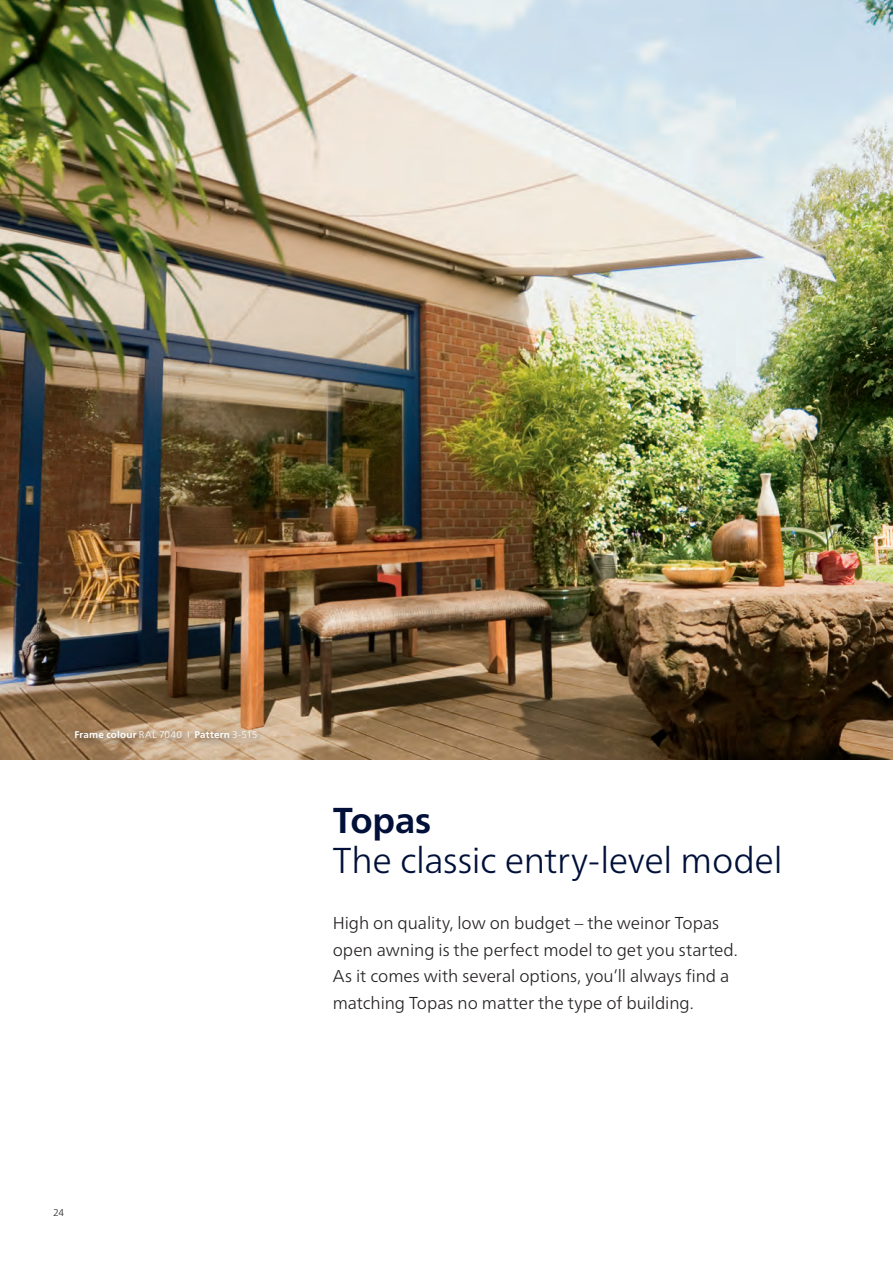
<style>
.page{position:relative;width:893px;height:1263px;background:#fff}
.page>*{position:absolute;margin:0;border:0;box-sizing:border-box;transform-origin:0 0}
._02a_Head_24pt_light{font:300 36px/39.9px "Frutiger Neue LTW1 G";letter-spacing:-.01em;color:#001039}
._03_Einstieg_11_5pt{font:300 17.25px/26.5px "Frutiger Neue LTW1 G";letter-spacing:-.005em;color:#231f20}
._06_Dessin_6_5p_ligh{font:700 9.75px "Frutiger Neue LTW1 G";letter-spacing:.02em;color:#fff}
.t1{font:300 9.75px "Frutiger Neue LTW1 G";color:#231f20}
.s1{font-weight:300}
.s2{font-weight:700}
</style>
<div class="page">
<img style="left:0;top:0;width:893px;height:759px">
<div style="left:70px;top:726px;width:197px;height:23px;background:#231f20;opacity:.8"></div>
<p class="_06_Dessin_6_5p_ligh" style="left:74px;top:729px;width:184px">Frame colour <span class="s1">RAL 7040 I</span> Pattern <span class="s1">3-515</span></p>
<p class="_02a_Head_24pt_light" style="left:333px;top:801px;width:451px"><span class="s2">Topas<br></span>The classic entry-level model</p>
<p class="_03_Einstieg_11_5pt" style="left:333px;top:910px;width:407px">High on quality, low on budget – the weinor Topas open awning is the perfect model to get you started.<br>As it comes with several options, you’ll always find a matching Topas no matter the type of building.</p>
<p class="t1" style="left:53px;top:1207px;width:13px">24</p>
</div>
